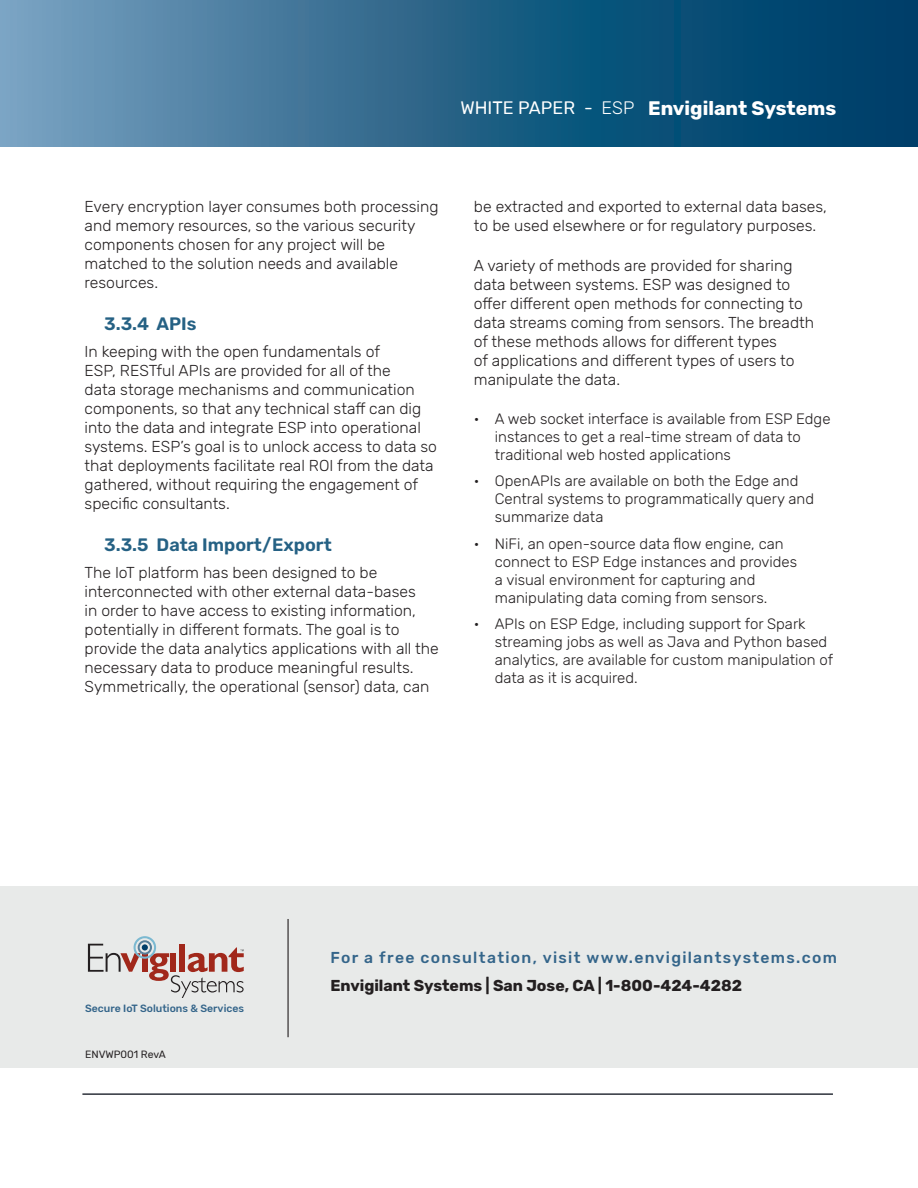
<style>
.page{position:relative;width:918px;height:1188px;background:#fff}
.page>*{position:absolute;margin:0;border:0;box-sizing:border-box;transform-origin:0 0}
.t1{font:700 19.5px "Rubik";color:#fff}
.t2{font:600 18px "Rubik";color:#256184}
.t3{font:300 15.75px/18.9px "Rubik";color:#231f20}
.t4{font:500 15.75px "Rubik";letter-spacing:.08em;color:#34658a}
.t5{font:700 15.75px "Rubik";color:#231f20}
.t6{font:300 15px/18px "Rubik";color:#231f20}
.t7{font:500 10.5px "Rubik";color:#34658a}
.t8{font:10.5px "Rubik";color:#231f20}
.s1{font-weight:400;font-size:18px}
.s2{font-weight:300;font-size:18px}
</style>
<div class="page">
<svg style="left:0;top:0;width:918px;height:146px;background:#2c678c"></svg>
<div style="left:0;top:886px;width:918px;height:181px;background:#e8eae9"></div>
<hr style="left:82px;top:1093px;width:751px;height:2px;background:#2d323b">
<svg style="left:88px;top:936px;width:156px;height:62px"></svg>
<hr style="left:287px;top:919px;width:2px;height:118px;background:#231f20">
<p class="t1" style="left:460px;top:97px;width:377px"><span class="s1">WHITE PAPER -</span> <span class="s2">ESP</span> Envigilant Systems</p>
<p class="t3" style="left:85px;top:198px;width:355px">Every encryption layer consumes both processing and memory resources, so the various security components chosen for any project will be matched to the solution needs and available resources.</p>
<p class="t2" style="left:104px;top:314px;width:94px">3.3.4 APIs</p>
<p class="t3" style="left:85px;top:343px;width:354px">In keeping with the open fundamentals of<br>ESP, RESTful APIs are provided for all of the<br>data storage mechanisms and communication components, so that any technical staff can dig into the data and integrate ESP into operational systems. ESP’s goal is to unlock access to data so that deployments facilitate real ROI from the data gathered, without requiring the engagement of specific consultants.</p>
<p class="t2" style="left:104px;top:535px;width:229px">3.3.5 Data Import/Export</p>
<p class="t3" style="left:85px;top:564px;width:356px">The IoT platform has been designed to be interconnected with other external data-bases<br>in order to have access to existing information, potentially in different formats. The goal is to provide the data analytics applications with all the necessary data to produce meaningful results.<br>Symmetrically, the operational (sensor) data, can</p>
<p class="t3" style="left:474px;top:198px;width:355px">be extracted and exported to external data bases, to be used elsewhere or for regulatory purposes.</p>
<p class="t3" style="left:474px;top:257px;width:342px">A variety of methods are provided for sharing data between systems. ESP was designed to offer different open methods for connecting to data streams coming from sensors. The breadth of these methods allows for different types<br>of applications and different types of users to manipulate the data.</p>
<p class="t6" style="left:495px;top:410px;width:337px;text-indent:-21px">• A web socket interface is available from ESP Edge instances to get a real-time stream of data to traditional web hosted applications</p>
<p class="t6" style="left:495px;top:473px;width:321px;text-indent:-21px">• OpenAPIs are available on both the Edge and<br>Central systems to programmatically query and summarize data</p>
<p class="t6" style="left:495px;top:535px;width:304px;text-indent:-21px">• NiFi, an open-source data flow engine, can connect to ESP Edge instances and provides a visual environment for capturing and manipulating data coming from sensors.</p>
<p class="t6" style="left:495px;top:616px;width:340px;text-indent:-21px">• APIs on ESP Edge, including support for Spark streaming jobs as well as Java and Python based analytics, are available for custom manipulation of data as it is acquired.</p>
<p class="t7" style="left:85px;top:1003px;width:161px">Secure IoT Solutions &amp; Services</p>
<p class="t8" style="left:85px;top:1048px;width:82px">ENVWP001 RevA</p>
<p class="t4" style="left:330px;top:948px;width:508px">For a free consultation, visit www.envigilantsystems.com</p>
<p class="t5" style="left:330px;top:977px;width:413px">Envigilant Systems | San Jose, CA | 1-800-424-4282</p>
</div>
